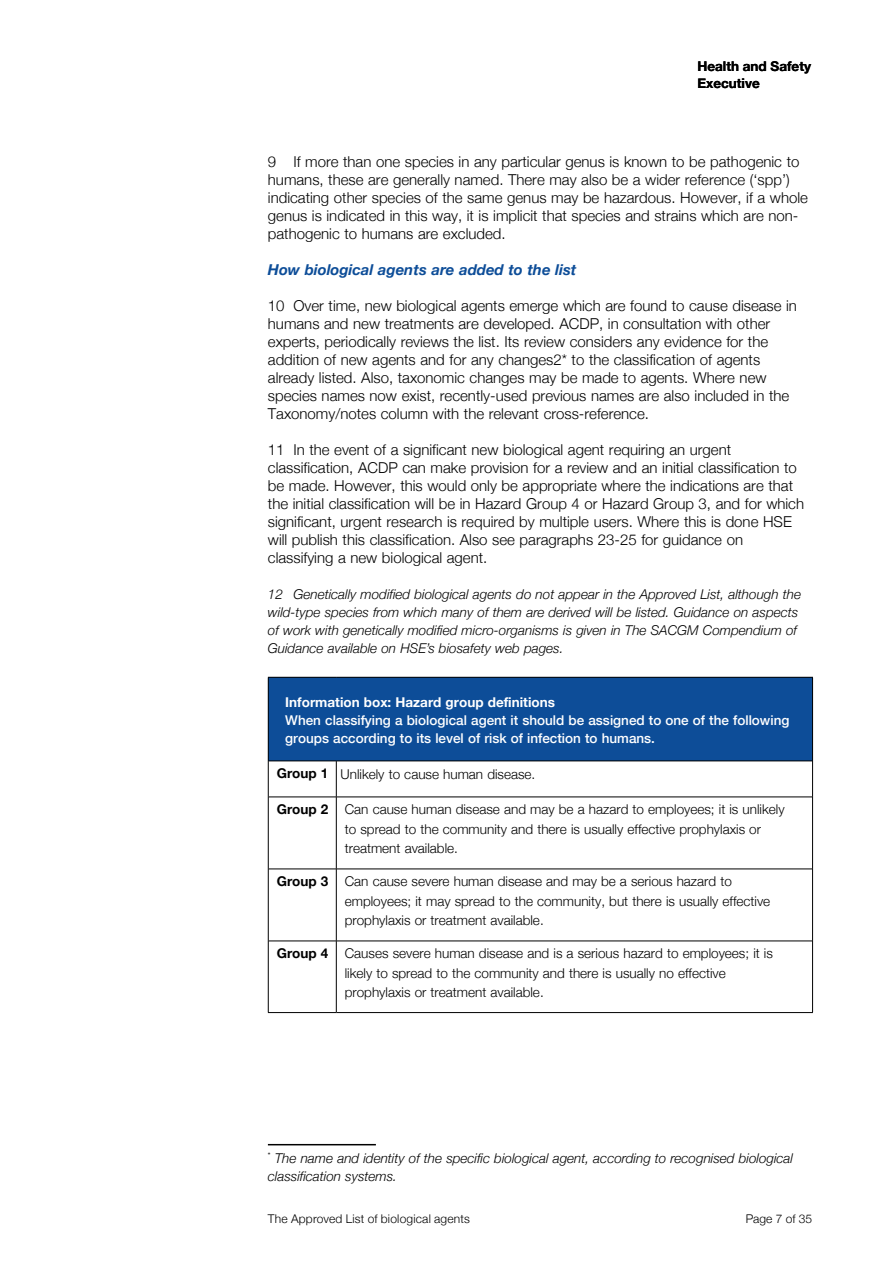
<style>
.page{position:relative;width:893px;height:1263px;background:#fff}
.page>*{position:absolute;margin:0;border:0;box-sizing:border-box;transform-origin:0 0}
.P__bodytext{font:300 15px/18px "Helvetica Neue";color:#000}
.H3__B_head{font:italic 700 15px "Helvetica Neue";color:#0d4d98}
.box_text{font:300 13.5px "Helvetica Neue";color:#000}
.footnote_2016{font:italic 300 13.5px/18px "Helvetica Neue";color:#000}
.P__BOX_bodytext_rev{font:500 13.5px/18px "Helvetica Neue";color:#fff}
.box_text_bold{font:700 13.5px/16.5px "Helvetica Neue";color:#000}
.P__bodytext-2{font:300 13.5px "Helvetica Neue";color:#000}
.box_text-2{font:700 13.5px "Helvetica Neue";color:#000}
.t1{font:300 12px "Helvetica Neue";letter-spacing:.015em;color:#000}
.s1{font-weight:700}
</style>
<div class="page">
<div style="left:268px;top:677px;width:545px;height:84px;background:#0d4d98"></div>
<hr style="left:268px;top:677px;width:68px;height:1px;background:#000">
<hr style="left:268px;top:678px;width:1px;height:83px;background:#000">
<hr style="left:336px;top:677px;width:477px;height:1px;background:#000">
<hr style="left:812px;top:678px;width:1px;height:83px;background:#000">
<hr style="left:268px;top:761px;width:1px;height:36px;background:#000">
<hr style="left:812px;top:761px;width:1px;height:36px;background:#000">
<hr style="left:268px;top:797px;width:1px;height:72px;background:#000">
<hr style="left:812px;top:797px;width:1px;height:72px;background:#000">
<hr style="left:268px;top:869px;width:1px;height:72px;background:#000">
<hr style="left:812px;top:869px;width:1px;height:72px;background:#000">
<hr style="left:268px;top:941px;width:1px;height:71px;background:#000">
<hr style="left:812px;top:941px;width:1px;height:71px;background:#000">
<hr style="left:268px;top:1012px;width:68px;height:1px;background:#000">
<hr style="left:336px;top:1012px;width:477px;height:1px;background:#000">
<hr style="left:269px;top:761px;width:67px;height:1px;background:#000">
<hr style="left:336px;top:761px;width:476px;height:1px;background:#000">
<hr style="left:336px;top:761px;width:1px;height:36px;background:#000">
<hr style="left:269px;top:797px;width:67px;height:1px;background:#000">
<hr style="left:336px;top:797px;width:476px;height:1px;background:#000">
<hr style="left:336px;top:797px;width:1px;height:72px;background:#000">
<hr style="left:269px;top:869px;width:67px;height:1px;background:#000">
<hr style="left:336px;top:869px;width:476px;height:1px;background:#000">
<hr style="left:336px;top:869px;width:1px;height:72px;background:#000">
<hr style="left:269px;top:941px;width:67px;height:1px;background:#000">
<hr style="left:336px;top:941px;width:476px;height:1px;background:#000">
<hr style="left:336px;top:941px;width:1px;height:71px;background:#000">
<hr style="left:268px;top:1144px;width:108px;height:1px;background:#000">
<p class="box_text_bold" style="left:697px;top:58px;width:115px">Health and Safety<br>Executive</p>
<p class="P__bodytext" style="left:268px;top:152px;width:542px">9 If more than one species in any particular genus is known to be pathogenic to humans, these are generally named. There may also be a wider reference (‘spp’) indicating other species of the same genus may be hazardous. However, if a whole genus is indicated in this way, it is implicit that species and strains which are non&shy;pathogenic to humans are excluded.</p>
<p class="H3__B_head" style="left:268px;top:258px;width:310px">How biological agents are added to the list</p>
<p class="P__bodytext" style="left:268px;top:296px;width:531px">10 Over time, new biological agents emerge which are found to cause disease in humans and new treatments are developed. ACDP, in consultation with other experts, periodically reviews the list. Its review considers any evidence for the addition of new agents and for any changes2* to the classification of agents already listed. Also, taxonomic changes may be made to agents. Where new species names now exist, recently-used previous names are also included in the Taxonomy/notes column with the relevant cross-reference.</p>
<p class="P__bodytext" style="left:268px;top:440px;width:538px">11 In the event of a significant new biological agent requiring an urgent classification, ACDP can make provision for a review and an initial classification to be made. However, this would only be appropriate where the indications are that the initial classification will be in Hazard Group 4 or Hazard Group 3, and for which significant, urgent research is required by multiple users. Where this is done HSE will publish this classification. Also see paragraphs 23-25 for guidance on classifying a new biological agent.</p>
<p class="footnote_2016" style="left:268px;top:584px;width:535px">12 Genetically modified biological agents do not appear in the Approved List, although the wild-type species from which many of them are derived will be listed. Guidance on aspects of work with genetically modified micro-organisms is given in The SACGM Compendium of Guidance available on HSE’s biosafety web pages.</p>
<p class="P__BOX_bodytext_rev" style="left:285px;top:692px;width:506px"><span class="s1">Information box: Hazard group definitions<br></span>When classifying a biological agent it should be assigned to one of the following groups according to its level of risk of infection to humans.</p>
<p class="box_text-2" style="left:277px;top:763px;width:53px">Group 1</p>
<p class="P__bodytext-2" style="left:341px;top:763px;width:196px">Unlikely to cause human disease.</p>
<p class="box_text_bold" style="left:277px;top:802px;width:53px">Group 2</p>
<p class="box_text" style="left:345px;top:798px;width:441px">Can cause human disease and may be a hazard to employees; it is unlikely</p>
<p class="box_text" style="left:345px;top:818px;width:418px">to spread to the community and there is usually effective prophylaxis or</p>
<p class="box_text" style="left:345px;top:837px;width:115px">treatment available.</p>
<p class="box_text_bold" style="left:277px;top:874px;width:53px">Group 3</p>
<p class="box_text" style="left:345px;top:870px;width:389px">Can cause severe human disease and may be a serious hazard to</p>
<p class="box_text" style="left:345px;top:890px;width:427px">employees; it may spread to the community, but there is usually effective</p>
<p class="box_text" style="left:345px;top:909px;width:200px">prophylaxis or treatment available.</p>
<p class="box_text_bold" style="left:277px;top:946px;width:53px">Group 4</p>
<p class="box_text" style="left:345px;top:942px;width:430px">Causes severe human disease and is a serious hazard to employees; it is</p>
<p class="box_text" style="left:345px;top:962px;width:382px">likely to spread to the community and there is usually no effective</p>
<p class="box_text" style="left:345px;top:981px;width:200px">prophylaxis or treatment available.</p>
<p class="footnote_2016" style="left:268px;top:1148px;width:527px"><sup>*</sup> The name and identity of the specific biological agent, according to recognised biological classification systems.</p>
<p class="t1" style="left:268px;top:1208px;width:204px">The Approved List of biological agents</p>
<p class="t1" style="left:746px;top:1208px;width:68px">Page 7 of 35</p>
</div>
